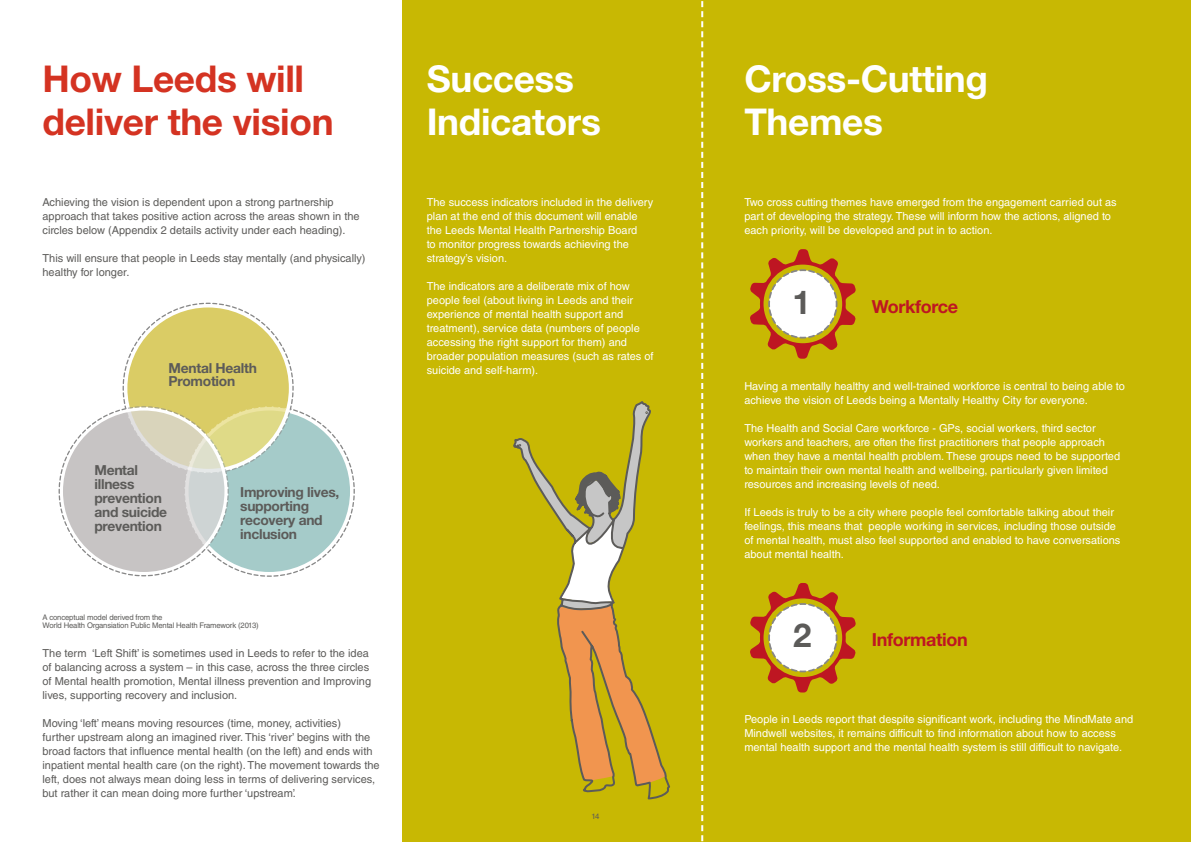
<style>
.page{position:relative;width:1191px;height:842px;background:#fff}
.page>*{position:absolute;margin:0;border:0;box-sizing:border-box;transform-origin:0 0}
.t1{font:700 37px/43px "Helvetica Neue LT Std";letter-spacing:-.01em;color:#fff}
.t2{font:700 37px/43px "Helvetica Neue LT Std";letter-spacing:-.01em;color:#d43322}
.t3{font:700 33px "Helvetica Neue LT Std";color:#5c5b59}
.t4{font:700 18px "Helvetica Neue LT Std";letter-spacing:-.02em;color:#be1622}
.t5{font:700 13.8px/13.8px "Helvetica Neue LT Std";letter-spacing:-.02em;color:#5c5b59}
.t6{font:11px/14px "Helvetica LT Std";color:#fff}
.t7{font:11px/14px "Helvetica LT Std";color:#5c5b59}
.t8{font:7.7px/8.4px "Helvetica LT Std";letter-spacing:-.02em;color:#5c5b59}
</style>
<div class="page">
<div style="left:403px;top:0;width:788px;height:842px;background:#c8b803"></div>
<svg style="left:58px;top:302px;width:297px;height:275px"></svg>
<svg style="left:189px;top:411px;width:161px;height:161px;fill:#a5cbc9"></svg>
<svg style="left:750px;top:249px;width:106px;height:110px"></svg>
<svg style="left:750px;top:583px;width:106px;height:109px"></svg>
<svg style="left:701px;top:1px;width:2px;height:841px"></svg>
<svg style="left:513px;top:401px;width:157px;height:399px"></svg>
<h1 class="t2" style="left:43px;top:56px;width:293px">How Leeds will deliver the vision</h1>
<p class="t7" style="left:43px;top:195px;width:319px">Achieving the vision is dependent upon a strong partnership approach that takes positive action across the areas shown in the circles below (Appendix 2 details activity under each heading).</p>
<p class="t7" style="left:43px;top:251px;width:324px">This will ensure that people in Leeds stay mentally (and physically) healthy for longer.</p>
<p class="t5" style="left:169px;top:360px;width:90px">Mental Health<br>Promotion</p>
<p class="t5" style="left:94px;top:463px;width:74px">Mental illness prevention and suicide prevention</p>
<p class="t5" style="left:240px;top:485px;width:101px">Improving lives, supporting recovery and inclusion</p>
<p class="t8" style="left:43px;top:613px;width:218px">A conceptual model derived from the<br>World Health Organsiation Public Mental Health Framework (2013)</p>
<p class="t7" style="left:43px;top:646px;width:330px">The term ‘Left Shift’ is sometimes used in Leeds to refer to the idea of balancing across a system – in this case, across the three circles of Mental health promotion, Mental illness prevention and Improving lives, supporting recovery and inclusion.</p>
<p class="t7" style="left:43px;top:716px;width:339px">Moving ‘left’ means moving resources (time, money, activities)<br>further upstream along an imagined river. This ‘river’ begins with the broad factors that influence mental health (on the left) and ends with inpatient mental health care (on the right). The movement towards the left, does not always mean doing less in terms of delivering services, but rather it can mean doing more further ‘upstream’.</p>
<h1 class="t1" style="left:427px;top:56px;width:176px">Success<br>Indicators</h1>
<p class="t6" style="left:427px;top:195px;width:228px">The success indicators included in the delivery plan at the end of this document will enable the Leeds Mental Health Partnership Board<br>to monitor progress towards achieving the strategy’s vision.</p>
<p class="t6" style="left:427px;top:279px;width:228px">The indicators are a deliberate mix of how people feel (about living in Leeds and their experience of mental health support and treatment), service data (numbers of people accessing the right support for them) and broader population measures (such as rates of suicide and self-harm).</p>
<p class="t8" style="left:591px;top:812px;width:10px">14</p>
<h1 class="t1" style="left:744px;top:56px;width:245px">Cross-Cutting<br>Themes</h1>
<p class="t6" style="left:744px;top:195px;width:374px">Two cross cutting themes have emerged from the engagement carried out as part of developing the strategy. These will inform how the actions, aligned to each priority, will be developed and put in to action.</p>
<h2 class="t3" style="left:792px;top:282px;width:20px">1</h2>
<h3 class="t4" style="left:872px;top:295px;width:88px">Workforce</h3>
<p class="t6" style="left:744px;top:379px;width:382px">Having a mentally healthy and well-trained workforce is central to being able to achieve the vision of Leeds being a Mentally Healthy City for everyone.</p>
<p class="t6" style="left:744px;top:421px;width:377px">The Health and Social Care workforce - GPs, social workers, third sector workers and teachers, are often the first practitioners that people approach when they have a mental health problem. These groups need to be supported to maintain their own mental health and wellbeing, particularly given limited resources and increasing levels of need.</p>
<p class="t6" style="left:744px;top:505px;width:377px">If Leeds is truly to be a city where people feel comfortable talking about their feelings, this means that people working in services, including those outside of mental health, must also feel supported and enabled to have conversations about mental health.</p>
<h2 class="t3" style="left:793px;top:614px;width:20px">2</h2>
<h3 class="t4" style="left:872px;top:628px;width:97px">Information</h3>
<p class="t6" style="left:744px;top:712px;width:390px">People in Leeds report that despite significant work, including the MindMate and<br>Mindwell websites, it remains difficult to find information about how to access mental health support and the mental health system is still difficult to navigate.</p>
</div>
